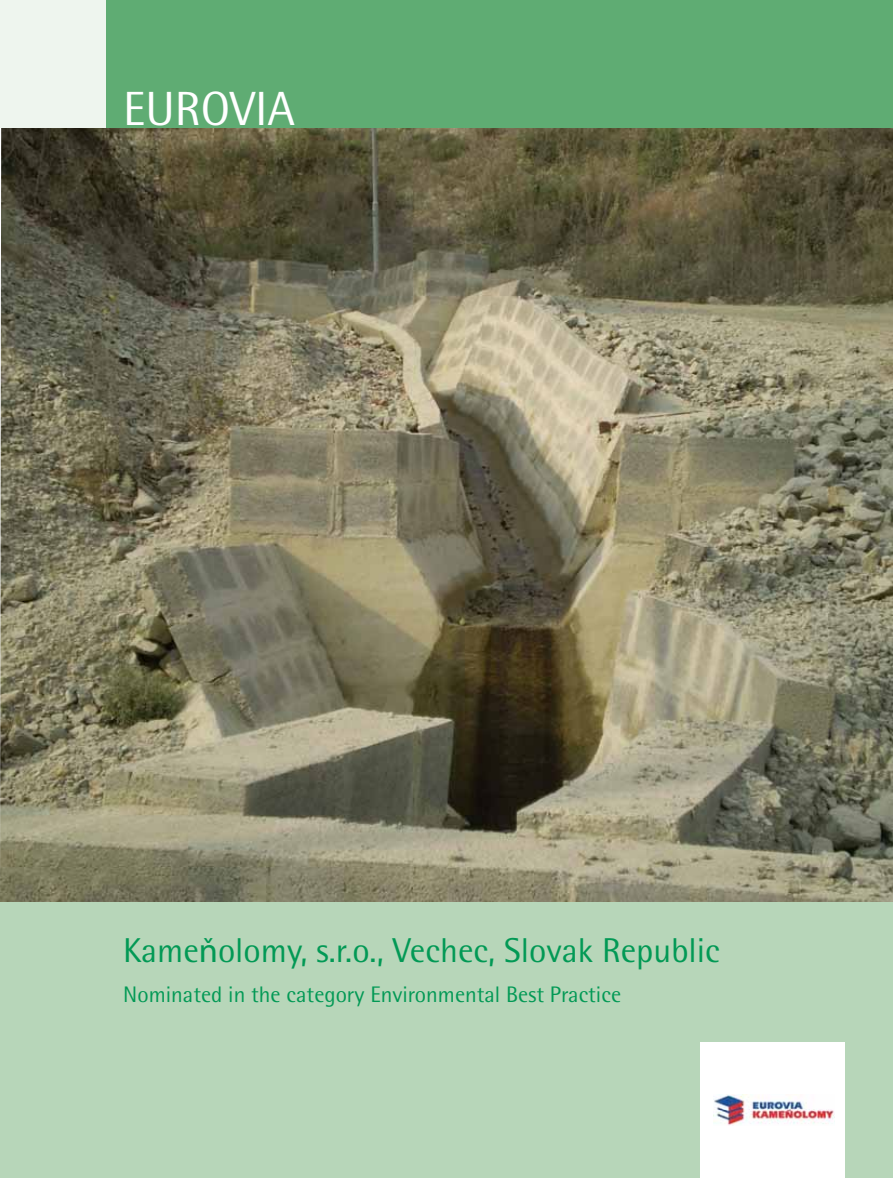
<style>
.page{position:relative;width:893px;height:1178px;background:#fff}
.page>*{position:absolute;margin:0;border:0;box-sizing:border-box;transform-origin:0 0}
.t1{font:48px "Rotis Semi Sans";color:#fff}
.t2{font:34.5px "Rotis Semi Sans";color:#029955}
.t3{font:22.5px "Rotis Semi Sans";color:#029955}
.s1{font-family:"Myriad Pro"}
</style>
<div class="page">
<img style="left:0;top:128px;width:893px;height:775px">
<div style="left:0;top:0;width:893px;height:128px;background:#eef5ee"></div>
<div style="left:0;top:903px;width:893px;height:275px;background:#b7d6b9"></div>
<div style="left:106px;top:0;width:787px;height:128px;background:#5fac73"></div>
<div style="left:700px;top:1042px;width:145px;height:136px;background:#fff"></div>
<img style="left:713px;top:1095px;width:121px;height:30px">
<h1 class="t1" style="left:123px;top:81px;width:173px">EUROVIA</h1>
<h2 class="t2" style="left:123px;top:930px;width:598px">Kame<span class="s1">ň</span>olomy, s.r.o., Vechec, Slovak Republic</h2>
<p class="t3" style="left:123px;top:981px;width:499px">Nominated in the category Environmental Best Practice</p>
</div>
